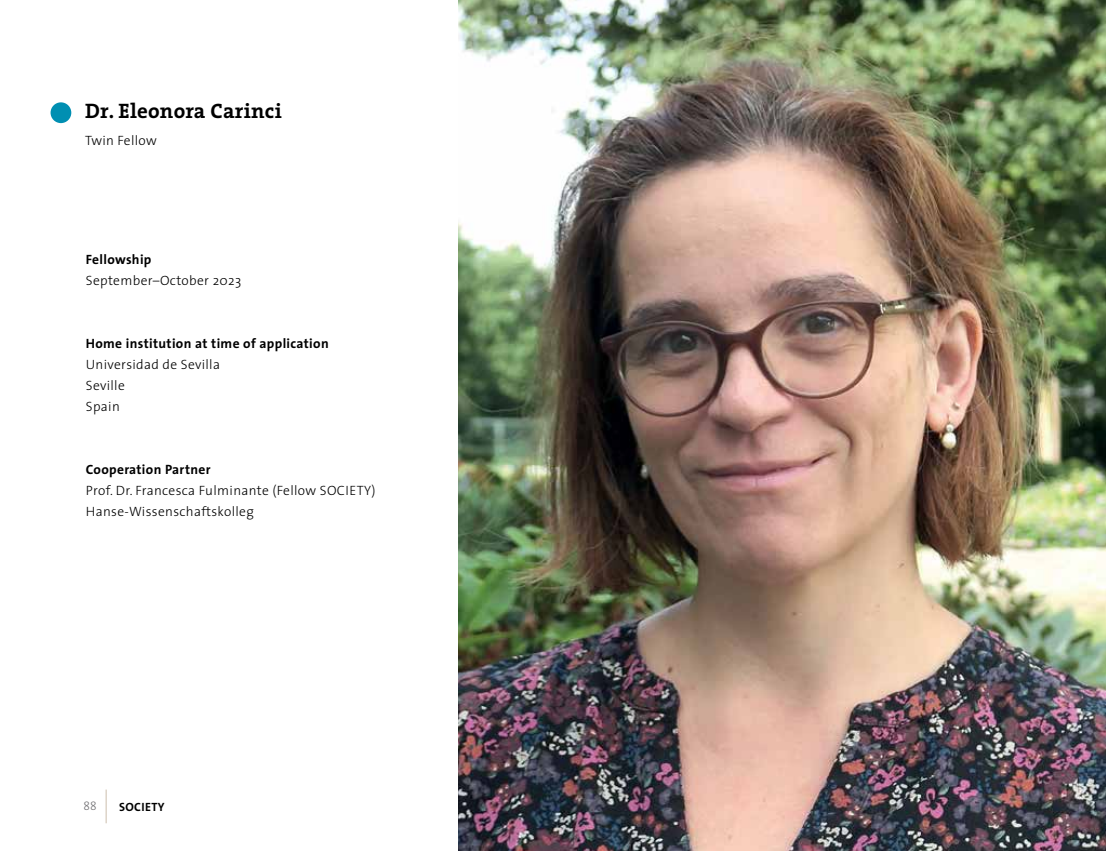
<style>
.page{position:relative;width:1106px;height:851px;background:#fff}
.page>*{position:absolute;margin:0;border:0;box-sizing:border-box;transform-origin:0 0}
.t1{font:700 21px "The Serif";letter-spacing:.01em;color:#000}
.t2{font:300 13.5px/21px "The Sans";letter-spacing:.025em;color:#000}
.t3{font:700 13.5px "The Sans";letter-spacing:.025em;color:#000}
.t4{font:700 12px "The Sans";letter-spacing:.025em;color:#000}
.t5{font:300 12px "The Sans";color:#717073}
</style>
<div class="page">
<hr style="left:106px;top:789px;width:1px;height:34px;background:#ccbead">
<img style="left:458px;top:0;width:648px;height:850px">
<div style="left:51px;top:102px;width:20px;height:21px;background:#008fb2;border-radius:50%"></div>
<h1 class="t1" style="left:85px;top:93px;width:198px">Dr. Eleonora Carinci</h1>
<p class="t2" style="left:85px;top:129px;width:73px">Twin Fellow</p>
<p class="t3" style="left:86px;top:248px;width:67px">Fellowship</p>
<p class="t2" style="left:86px;top:270px;width:157px">September–October 2023</p>
<p class="t3" style="left:86px;top:332px;width:244px">Home institution at time of application</p>
<p class="t2" style="left:86px;top:354px;width:136px">Universidad de Sevilla<br>Seville<br>Spain</p>
<p class="t3" style="left:86px;top:458px;width:126px">Cooperation Partner</p>
<p class="t2" style="left:86px;top:480px;width:291px">Prof. Dr. Francesca Fulminante (Fellow SOCIETY)<br>Hanse-Wissenschaftskolleg</p>
<p class="t5" style="left:84px;top:795px;width:15px">88</p>
<p class="t4" style="left:119px;top:796px;width:47px">SOCIETY</p>
</div>
